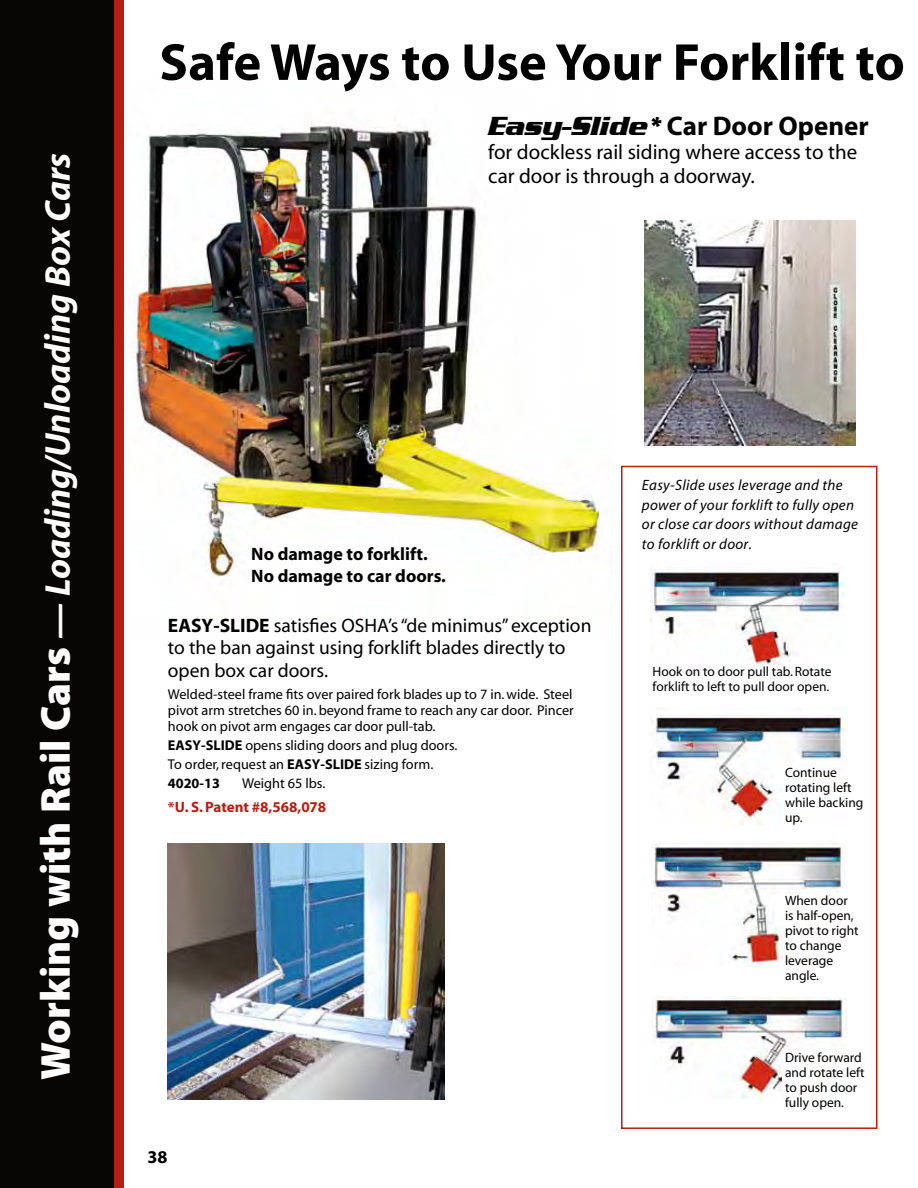
<style>
.page{position:relative;width:918px;height:1188px;background:#fff}
.page>*{position:absolute;margin:0;border:0;box-sizing:border-box;transform-origin:0 0}
.t1{font:700 52.5px "Myriad";color:#000}
.t2{font:italic 700 36px "Myriad";color:#fff}
.t3{font:700 27px "Myriad";color:#000}
.t4{font:21px/24px "Myriad";color:#000}
.t5{font:19.5px/22.5px "Myriad";color:#000}
.t6{font:700 18px/22.8px "Myriad";color:#000}
.t7{font:italic 15px/19.5px "Myriad";letter-spacing:.02em;color:#000}
.t8{font:700 15px "Myriad";color:#b51f11}
.t9{font:14.25px/15.8px "Myriad";color:#000;text-align:justify}
.t10{font:13.5px/15px "Myriad";color:#000}
.s1{font-family:"Myriad Pro";font-weight:900;font-style:normal;font-size:42px}
.s2{font-family:"Serpentine D";font-style:italic}
.s3{font-weight:700}
</style>
<div class="page">
<img style="left:133px;top:121px;width:474px;height:457px">
<img style="left:651px;top:842px;width:195px;height:124px">
<img style="left:653px;top:997px;width:193px;height:101px">
<img style="left:650px;top:715px;width:197px;height:109px">
<img style="left:650px;top:563px;width:194px;height:109px">
<img style="left:168px;top:843px;width:276px;height:257px">
<img style="left:644px;top:221px;width:211px;height:225px">
<div style="left:621px;top:466px;width:257px;height:663px;border:2px solid #b51f11"></div>
<div style="left:0;top:0;width:124px;height:1188px;background:#b51f11"></div>
<div style="left:0;top:0;width:114px;height:1188px;background:#080604"></div>
<h2 class="t2" style="left:39px;top:1080px;width:929px;rotate:-90deg"><span class="s1">Working with Rail Cars</span> — Loading/Unloading Box Cars</h2>
<h1 class="t1" style="left:159px;top:35px;width:747px">Safe Ways to Use Your Forklift to</h1>
<h3 class="t3" style="left:488px;top:113px;width:382px"><span class="s2">Easy-Slide*</span> Car Door Opener</h3>
<h3 class="t4" style="left:488px;top:141px;width:370px">for dockless rail siding where access to the car door is through a doorway.</h3>
<p class="t6" style="left:251px;top:543px;width:196px">No damage to forklift.<br>No damage to car doors.</p>
<h3 class="t5" style="left:168px;top:615px;width:425px"><span class="s3">EASY-SLIDE</span> satisfies OSHA’s “de minimus” exception to the ban against using forklift blades directly to open box car doors.</h3>
<p class="t9" style="left:168px;top:687px;width:408px">Welded-steel frame fits over paired fork blades up to 7 in. wide. Steel pivot arm stretches 60 in. beyond frame to reach any car door. Pincer hook on pivot arm engages car door pull-tab.</p>
<p class="t9" style="left:168px;top:736px;width:291px;line-height:19px;text-align:left"><span class="s3">EASY-SLIDE</span> opens sliding doors and plug doors.<br>To order, request an <span class="s3">EASY-SLIDE</span> sizing form.<br><span class="s3">4020-13</span></p>
<p class="t9" style="left:242px;top:776px;width:85px">Weight 65 lbs.</p>
<p class="t8" style="left:168px;top:799px;width:160px">*U. S. Patent #8,568,078</p>
<p class="t6" style="left:148px;top:1147px;width:21px">38</p>
<p class="t7" style="left:642px;top:476px;width:218px">Easy-Slide uses leverage and the power of your forklift to fully open or close car doors without damage to forklift or door.</p>
<p class="t10" style="left:653px;top:665px;width:180px">Hook on to door pull tab. Rotate forklift to left to pull door open.</p>
<p class="t10" style="left:785px;top:765px;width:80px">Continue rotating left while backing up.</p>
<p class="t10" style="left:785px;top:893px;width:75px">When door is half-open, pivot to right to change leverage angle.</p>
<p class="t10" style="left:785px;top:1051px;width:81px">Drive forward and rotate left to push door fully open.</p>
</div>
